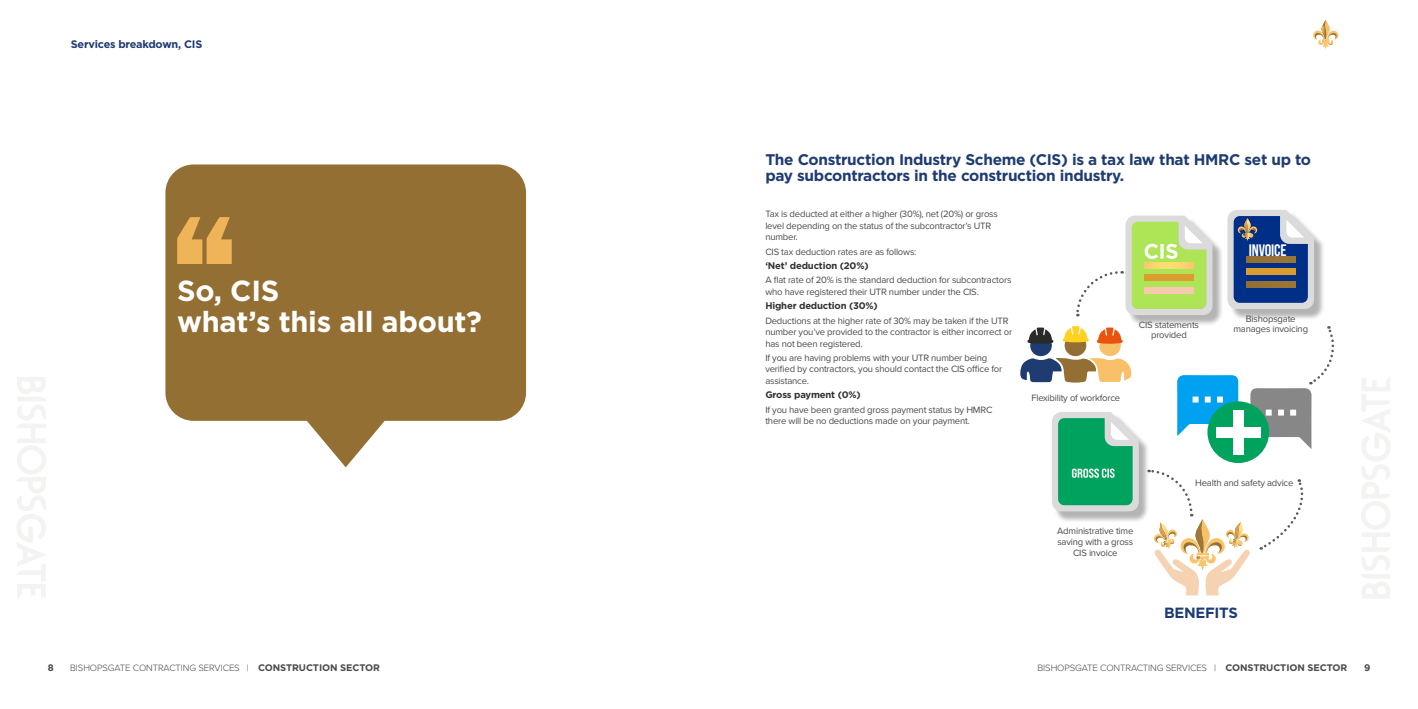
<style>
.page{position:relative;width:1418px;height:709px;background:#fff}
.page>*{position:absolute;margin:0;border:0;box-sizing:border-box;transform-origin:0 0}
.t1{font:700 29px/30.9px "Gotham";letter-spacing:-.01em;color:#fff}
.t2{font:700 16.6px "Bebas Neue Pro";letter-spacing:-.01em;color:#fff}
.t3{font:700 15.4px/16.3px "Gotham";letter-spacing:-.02em;color:#1e3b72}
.t4{font:700 14.8px "Gotham";letter-spacing:-.02em;color:#1e3b72}
.t5{font:700 10.9px "Gotham";letter-spacing:-.02em;color:#1e3b72}
.t6{font:9.5px/11.5px "Proxima Nova";letter-spacing:-.02em;color:#4a4a49}
.t7{font:300 9.5px "Proxima Nova";letter-spacing:-.01em;color:#4a4a49}
.t8{font:700 9.5px "Gotham";letter-spacing:-.02em;color:#333232}
.t9{font:700 9.5px "Gotham";color:#4a4a49}
.s1{font-family:"Gotham";font-weight:700}
</style>
<div class="page">
<svg style="left:1361px;top:377px;width:29px;height:221px"></svg>
<svg style="left:17px;top:377px;width:29px;height:221px"></svg>
<svg style="left:1313px;top:20px;width:25px;height:29px"></svg>
<svg style="left:165px;top:164px;width:361px;height:303px;background:#a28451"></svg>
<svg style="left:177px;top:217px;width:55px;height:47px;background:#d39e4c"></svg>
<div style="left:1126px;top:217px;width:97px;height:109px;background:#000;opacity:.3"></div>
<svg style="left:1177px;top:375px;width:61px;height:61px;background:#26aff2"></svg>
<div style="left:1207px;top:401px;width:62px;height:62px;background:#00a35d;border-radius:50%"></div>
<div style="left:1233px;top:410px;width:10px;height:44px;background:#fff"></div>
<div style="left:1216px;top:427px;width:44px;height:10px;background:#fff"></div>
<div style="left:1052px;top:413px;width:97px;height:109px;background:#000;opacity:.3"></div>
<div style="left:1228px;top:211px;width:96px;height:108px;background:#000;opacity:.3"></div>
<svg style="left:1227px;top:210px;width:86px;height:99px;background:#657799"></svg>
<svg style="left:1020px;top:326px;width:112px;height:57px"></svg>
<svg style="left:1052px;top:412px;width:86px;height:99px;background:#4fb98b"></svg>
<svg style="left:1148px;top:468px;width:102px;height:127px"></svg>
<svg style="left:1076px;top:215px;width:136px;height:101px"></svg>
<svg style="left:1250px;top:326px;width:85px;height:123px"></svg>
<svg style="left:1260px;top:479px;width:44px;height:70px"></svg>
<p class="t5" style="left:71px;top:37px;width:133px">Services breakdown, CIS</p>
<h1 class="t1" style="left:177px;top:275px;width:306px">So, CIS<br>what’s this all about?</h1>
<h3 class="t3" style="left:765px;top:151px;width:547px">The Construction Industry Scheme (CIS) is a tax law that HMRC set up to pay subcontractors in the construction industry.</h3>
<p class="t6" style="left:765px;top:208px;width:234px">Tax is deducted at either a higher (30%), net (20%) or gross level depending on the status of the subcontractor’s UTR number.</p>
<p class="t6" style="left:765px;top:245px;width:152px">CIS tax deduction rates are as follows:</p>
<p class="t8" style="left:765px;top:259px;width:105px">‘Net’ deduction (20%)</p>
<p class="t6" style="left:765px;top:274px;width:247px">A flat rate of 20% is the standard deduction for subcontractors who have registered their UTR number under the CIS.</p>
<p class="t8" style="left:765px;top:299px;width:114px">Higher deduction (30%)</p>
<p class="t6" style="left:765px;top:314px;width:248px">Deductions at the higher rate of 30% may be taken if the UTR number you’ve provided to the contractor is either incorrect or has not been registered.</p>
<p class="t6" style="left:765px;top:351px;width:238px">If you are having problems with your UTR number being verified by contractors, you should contact the CIS office for assistance.</p>
<p class="t8" style="left:765px;top:388px;width:97px">Gross payment (0%)</p>
<p class="t6" style="left:765px;top:403px;width:228px">If you have been granted gross payment status by HMRC there will be no deductions made on your payment.</p>
<p class="t6" style="left:1138px;top:320px;width:62px;line-height:9.5px;text-align:center">CIS statements provided</p>
<p class="t6" style="left:1031px;top:391px;width:90px">Flexibility of workforce</p>
<h2 class="t2" style="left:1248px;top:241px;width:39px">INVOICE</h2>
<p class="t6" style="left:1233px;top:314px;width:76px;line-height:9.5px;text-align:center">Bishopsgate manages invoicing</p>
<p class="t6" style="left:1057px;top:525px;width:78px;line-height:10.5px;text-align:center">Administrative time saving with a gross<br>CIS invoice</p>
<p class="t6" style="left:1195px;top:476px;width:100px">Health and safety advice</p>
<h3 class="t4" style="left:1164px;top:603px;width:75px">BENEFITS</h3>
<p class="t9" style="left:48px;top:661px;width:7px">8</p>
<p class="t7" style="left:70px;top:661px;width:311px">BISHOPSGATE CONTRACTING SERVICES | <span class="s1">CONSTRUCTION SECTOR</span></p>
<p class="t7" style="left:1037px;top:661px;width:311px">BISHOPSGATE CONTRACTING SERVICES | <span class="s1">CONSTRUCTION SECTOR</span></p>
<p class="t9" style="left:1363px;top:661px;width:8px">9</p>
</div>
